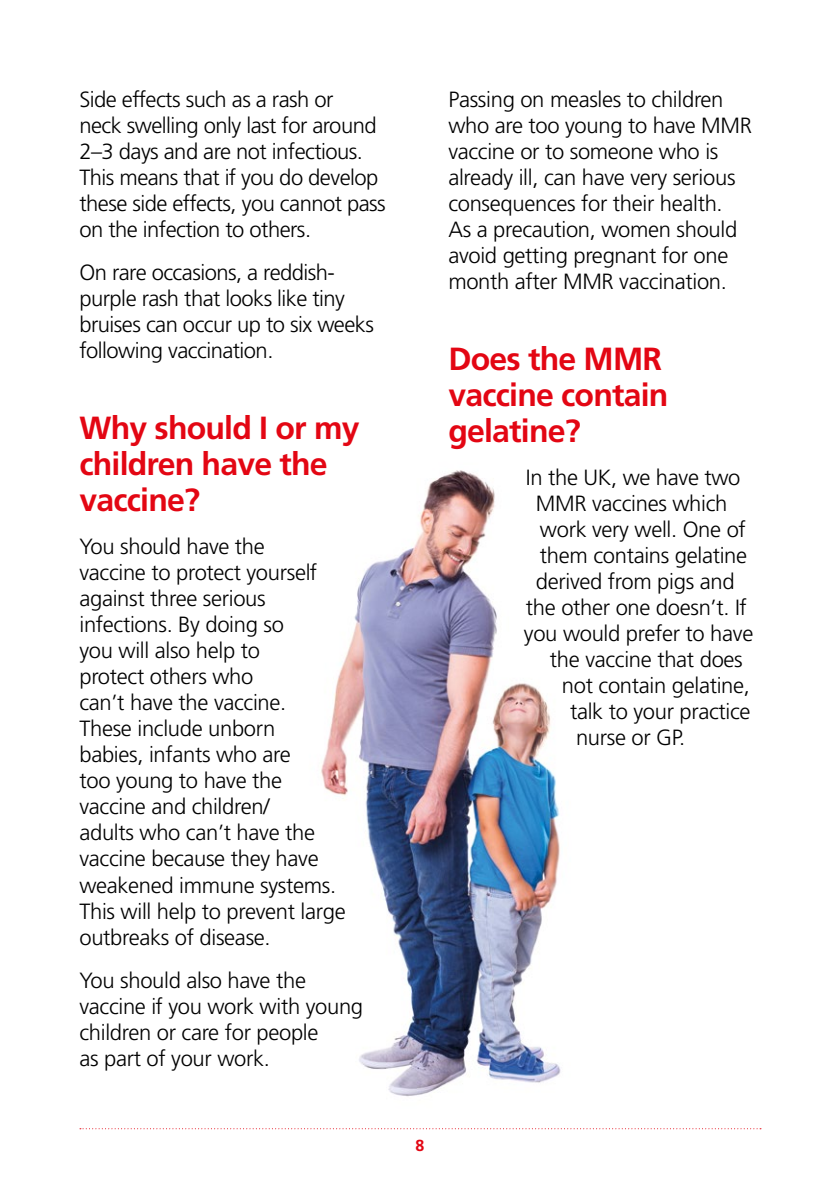
<style>
.page{position:relative;width:840px;height:1191px;background:#fff}
.page>*{position:absolute;margin:0;border:0;box-sizing:border-box;transform-origin:0 0}
.t1{font:700 32px/36px "Frutiger LT Pro";letter-spacing:-.025em;color:#e30613}
.t2{font:300 22px/26px "Frutiger LT Pro";letter-spacing:-.015em;color:#000}
.t3{font:700 16px "Frutiger LT Pro";color:#e30613}
</style>
<div class="page">
<svg style="left:80px;top:1128px;width:680px;height:1px"></svg>
<img style="left:321px;top:470px;width:240px;height:627px">
<p class="t2" style="left:79px;top:87px;width:308px">Side effects such as a rash or<br>neck swelling only last for around<br>2–3 days and are not infectious.<br>This means that if you do develop these side effects, you cannot pass on the infection to others.</p>
<p class="t2" style="left:79px;top:260px;width:296px">On rare occasions, a reddish&shy;purple rash that looks like tiny bruises can occur up to six weeks following vaccination.</p>
<h1 class="t1" style="left:79px;top:410px;width:281px">Why should I or my children have the vaccine?</h1>
<p class="t2" style="left:79px;top:534px;width:267px">You should have the<br>vaccine to protect yourself against three serious infections. By doing so<br>you will also help to<br>protect others who<br>can’t have the vaccine.<br>These include unborn<br>babies, infants who are<br>too young to have the vaccine and children/<br>adults who can’t have the vaccine because they have weakened immune systems.<br>This will help to prevent large outbreaks of disease.</p>
<p class="t2" style="left:79px;top:967px;width:285px">You should also have the vaccine if you work with young children or care for people<br>as part of your work.</p>
<p class="t2" style="left:448px;top:87px;width:305px">Passing on measles to children who are too young to have MMR vaccine or to someone who is already ill, can have very serious consequences for their health.<br>As a precaution, women should avoid getting pregnant for one month after MMR vaccination.</p>
<h1 class="t1" style="left:448px;top:341px;width:221px">Does the MMR vaccine contain gelatine?</h1>
<p class="t2" style="left:525px;top:465px;width:216px">In the UK, we have two</p>
<p class="t2" style="left:535px;top:491px;width:193px">MMR vaccines which</p>
<p class="t2" style="left:539px;top:517px;width:207px">work very well. One of</p>
<p class="t2" style="left:539px;top:543px;width:208px">them contains gelatine</p>
<p class="t2" style="left:535px;top:569px;width:200px">derived from pigs and</p>
<p class="t2" style="left:525px;top:595px;width:222px">the other one doesn’t. If</p>
<p class="t2" style="left:523px;top:621px;width:231px">you would prefer to have</p>
<p class="t2" style="left:549px;top:647px;width:194px">the vaccine that does</p>
<p class="t2" style="left:561px;top:673px;width:189px">not contain gelatine,</p>
<p class="t2" style="left:569px;top:699px;width:182px">talk to your practice</p>
<p class="t2" style="left:575px;top:725px;width:111px">nurse or GP.</p>
<p class="t3" style="left:415px;top:1135px;width:10px">8</p>
</div>
